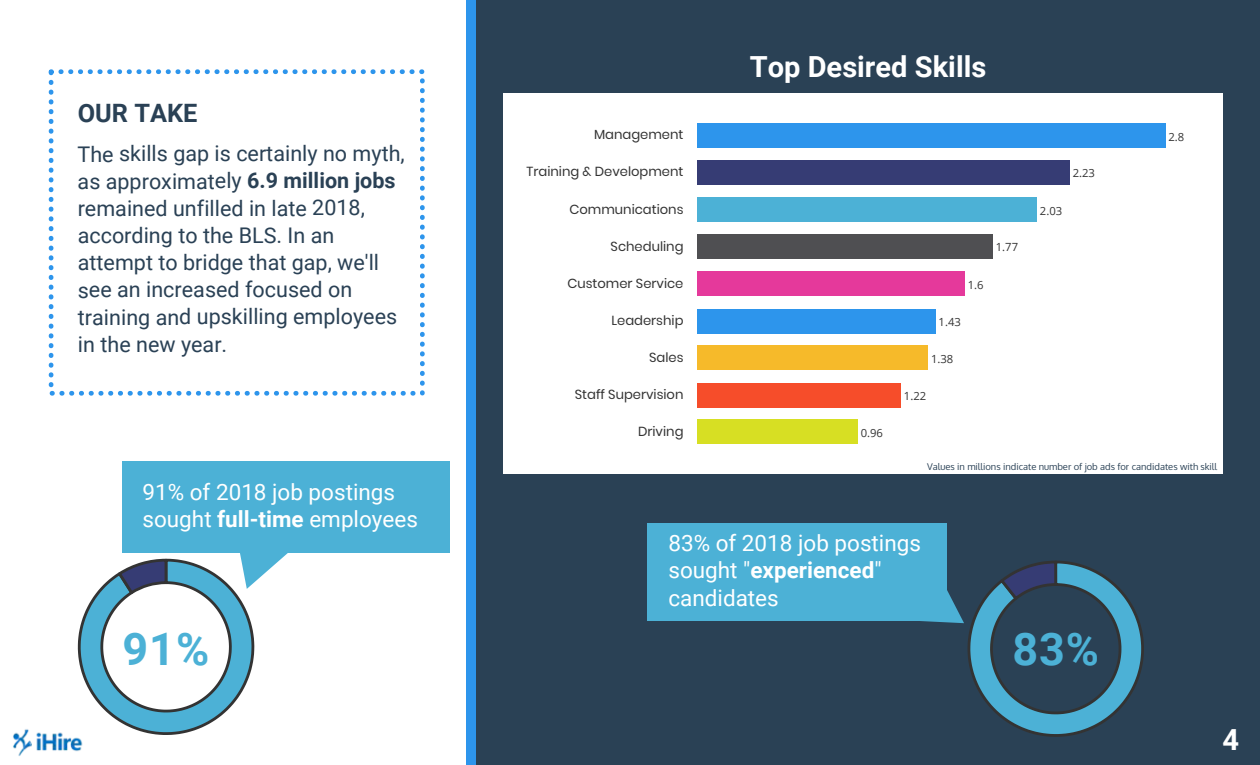
<style>
.page{position:relative;width:1260px;height:765px;background:#2a4155}
.page>*{position:absolute;margin:0;border:0;box-sizing:border-box;transform-origin:0 0}
.t1{font:700 45px "Roboto";color:#4cb1d6}
.t2{font:700 29px "Roboto";color:#fff}
.t3{font:700 25.25px "Roboto";color:#2a4155}
.t4{font:22.5px/27.2px "Roboto";color:#fff}
.t5{font:21.5px/27.2px "Roboto";letter-spacing:-.005em;color:#2a4155}
.t6{font:13.12px "Poppins";color:#333}
.t7{font:11.25px "Open Sans";color:#333}
.t8{font:9.38px "Oxygen";color:#2a4155}
.s1{font-weight:700}
</style>
<div class="page">
<div style="left:0;top:0;width:468px;height:765px;background:#fff"></div>
<div style="left:466px;top:0;width:9px;height:765px;background:#2d95ec"></div>
<div style="left:503px;top:94px;width:720px;height:380px;background:#fff"></div>
<div style="left:698px;top:124px;width:468px;height:24px;background:#2d95ec"></div>
<div style="left:698px;top:160px;width:372px;height:25px;background:#363c74"></div>
<div style="left:698px;top:198px;width:339px;height:24px;background:#4cb1d6"></div>
<div style="left:698px;top:234px;width:295px;height:25px;background:#4f4f52"></div>
<div style="left:698px;top:272px;width:267px;height:24px;background:#e5399b"></div>
<div style="left:698px;top:309px;width:238px;height:25px;background:#2d95ec"></div>
<div style="left:698px;top:346px;width:230px;height:24px;background:#f6ba2a"></div>
<div style="left:698px;top:383px;width:203px;height:25px;background:#f64d2a"></div>
<div style="left:698px;top:420px;width:160px;height:24px;background:#d7df23"></div>
<svg style="left:77px;top:533px;width:211px;height:202px"></svg>
<div style="left:123px;top:461px;width:327px;height:92px;background:#4cb1d6"></div>
<svg style="left:49px;top:69px;width:376px;height:327px"></svg>
<svg style="left:921px;top:560px;width:223px;height:177px"></svg>
<div style="left:648px;top:523px;width:299px;height:98px;background:#4cb1d6"></div>
<img style="left:13px;top:724px;width:76px;height:32px">
<p class="t3" style="left:78px;top:95px;width:121px">OUR TAKE</p>
<p class="t5" style="left:78px;top:139px;width:329px">The skills gap is certainly no myth, as approximately <span class="s1">6.9 million jobs </span>remained unfilled in late 2018, according to the BLS. In an attempt to bridge that gap, we'll see an increased focused on training and upskilling employees in the new year.</p>
<p class="t4" style="left:142px;top:477px;width:277px">91% of 2018 job postings sought <span class="s1">full-time</span> employees</p>
<h1 class="t1" style="left:123px;top:617px;width:88px">91%</h1>
<p class="t6" style="left:594px;top:127px;width:91px">Management</p>
<p class="t6" style="left:527px;top:164px;width:158px">Training &amp; Development</p>
<p class="t6" style="left:569px;top:201px;width:116px">Communications</p>
<p class="t6" style="left:611px;top:238px;width:74px">Scheduling</p>
<p class="t6" style="left:567px;top:275px;width:118px">Customer Service</p>
<p class="t6" style="left:611px;top:313px;width:74px">Leadership</p>
<p class="t6" style="left:649px;top:350px;width:36px">Sales</p>
<p class="t6" style="left:575px;top:387px;width:110px">Staff Supervision</p>
<p class="t6" style="left:638px;top:424px;width:47px">Driving</p>
<h2 class="t2" style="left:750px;top:46px;width:238px">Top Desired Skills</h2>
<p class="t7" style="left:861px;top:425px;width:24px">0.96</p>
<p class="t7" style="left:968px;top:277px;width:17px">1.6</p>
<p class="t7" style="left:939px;top:314px;width:24px">1.43</p>
<p class="t7" style="left:931px;top:351px;width:24px">1.38</p>
<p class="t7" style="left:904px;top:388px;width:24px">1.22</p>
<p class="t7" style="left:996px;top:239px;width:24px">1.77</p>
<p class="t7" style="left:1040px;top:203px;width:24px">2.03</p>
<p class="t7" style="left:1073px;top:165px;width:24px">2.23</p>
<p class="t7" style="left:1168px;top:129px;width:17px">2.8</p>
<p class="t8" style="left:927px;top:460px;width:291px">Values in millions indicate number of job ads for candidates with skill</p>
<p class="t4" style="left:668px;top:529px;width:254px">83% of 2018 job postings sought "<span class="s1">experienced</span>" candidates</p>
<h1 class="t1" style="left:1012px;top:617px;width:88px">83%</h1>
<h2 class="t2" style="left:1222px;top:719px;width:18px">4</h2>
</div>
